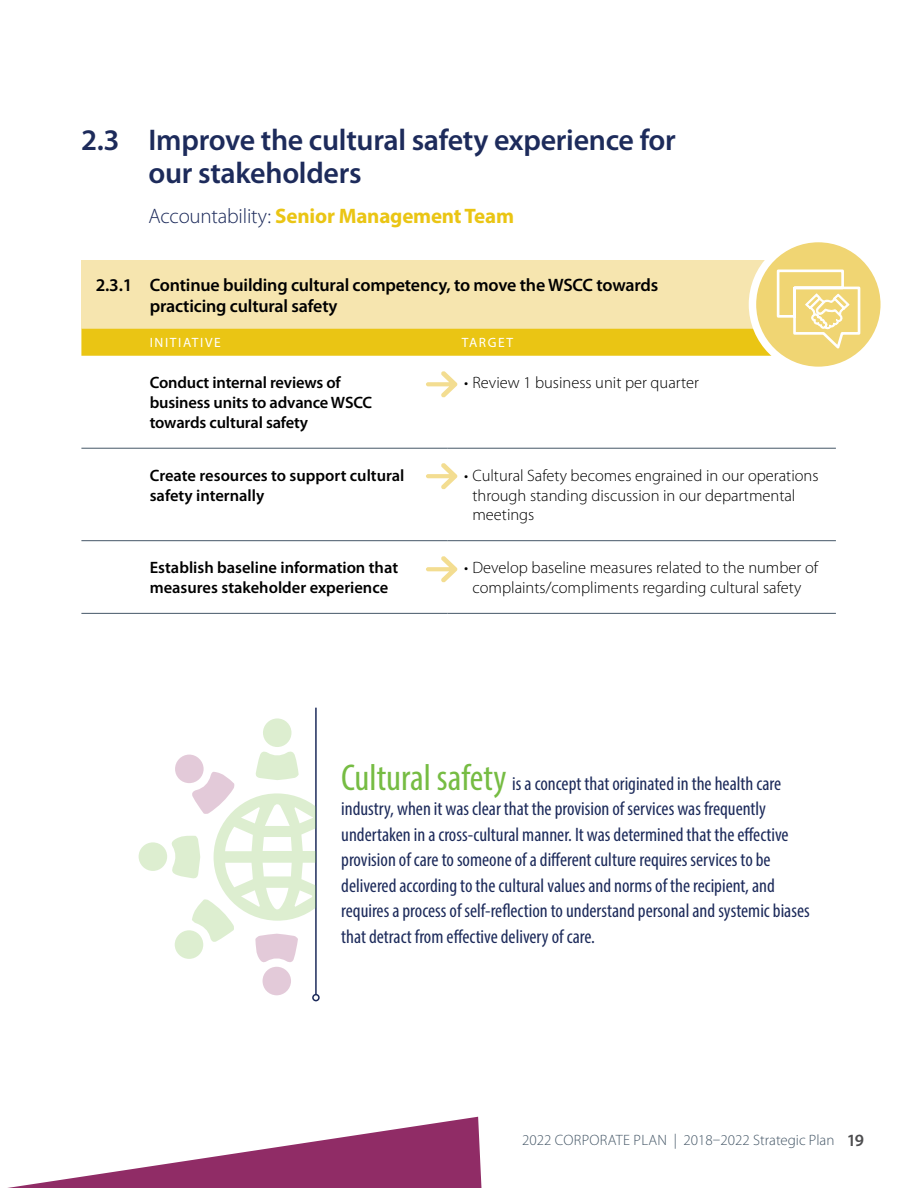
<style>
.page{position:relative;width:918px;height:1188px;background:#fff}
.page>*{position:absolute;margin:0;border:0;box-sizing:border-box;transform-origin:0 0}
.t1{font:600 30px/33px "Myriad Pro";letter-spacing:-.01em;color:#1d2b5b}
.t2{font:700 21px "Myriad Pro";letter-spacing:-.01em;color:#eac514}
.t3{font:condensed 19.5px/25.5px "Myriad Pro";color:#1d2b5b}
.t4{font:600 18px/21px "Myriad Pro";letter-spacing:-.01em;color:#000}
.t5{font:300 16.5px/19.8px "Myriad Pro";color:#000}
.t6{font:600 16.5px/19.8px "Myriad Pro";color:#000}
.t7{font:300 15px "Myriad Pro";color:#455767}
.t8{font:13.5px "Myriad Pro";letter-spacing:.12em;color:#fff}
.s1{font-weight:300;color:#1d2b5b}
.s2{font-size:37.5px;color:#76bc43}
.s3{font-weight:600;font-size:17.25px;color:#4d4d4f}
</style>
<div class="page">
<svg style="left:7px;top:1117px;width:475px;height:71px"></svg>
<div style="left:81px;top:261px;width:755px;height:68px;background:#f6e5af"></div>
<hr style="left:81px;top:448px;width:366px;height:1px;background:#455767">
<hr style="left:447px;top:448px;width:389px;height:1px;background:#455767">
<hr style="left:81px;top:540px;width:366px;height:1px;background:#455767">
<hr style="left:447px;top:540px;width:389px;height:1px;background:#455767">
<hr style="left:81px;top:613px;width:366px;height:1px;background:#455767">
<hr style="left:447px;top:613px;width:389px;height:1px;background:#455767">
<svg style="left:752px;top:239px;width:132px;height:131px;background:#f2db8a"></svg>
<div style="left:749px;top:235px;width:139px;height:139px;border:7px solid #fff;border-radius:50%"></div>
<svg style="left:81px;top:268px;width:781px;height:88px"></svg>
<svg style="left:426px;top:371px;width:31px;height:27px"></svg>
<svg style="left:426px;top:463px;width:31px;height:26px"></svg>
<svg style="left:426px;top:556px;width:31px;height:27px"></svg>
<hr style="left:315px;top:708px;width:2px;height:287px;background:#1d2b5b">
<div style="left:312px;top:994px;width:8px;height:7px;border:2px solid #1d2b5b;border-radius:50%"></div>
<svg style="left:171px;top:751px;width:144px;height:211px"></svg>
<div style="left:139px;top:842px;width:28px;height:29px;background:#ddeed0;border-radius:50%"></div>
<div style="left:263px;top:718px;width:29px;height:29px;background:#ddeed0;border-radius:50%"></div>
<div style="left:262px;top:967px;width:29px;height:29px;background:#e3cad9;border-radius:50%"></div>
<div style="left:175px;top:930px;width:28px;height:29px;background:#ddeed0;border-radius:50%"></div>
<div style="left:175px;top:754px;width:29px;height:29px;background:#e3cad9;border-radius:50%"></div>
<h1 class="t1" style="left:148px;top:123px;width:529px;text-indent:-68px">2.3 Improve the cultural safety experience for our stakeholders</h1>
<p class="t2" style="left:148px;top:202px;width:367px"><span class="s1">Accountability:</span> Senior Management Team</p>
<p class="t4" style="left:150px;top:274px;width:510px;text-indent:-54px">2.3.1 Continue building cultural competency, to move the WSCC towards practicing cultural safety</p>
<p class="t8" style="left:150px;top:334px;width:73px">INITIATIVE</p>
<p class="t8" style="left:462px;top:334px;width:53px">TARGET</p>
<p class="t6" style="left:150px;top:373px;width:224px">Conduct internal reviews of business units to advance WSCC towards cultural safety</p>
<p class="t5" style="left:464px;top:373px;width:236px">• Review 1 business unit per quarter</p>
<p class="t6" style="left:150px;top:465px;width:256px">Create resources to support cultural safety internally</p>
<p class="t5" style="left:472px;top:465px;width:348px;text-indent:-8px">• Cultural Safety becomes engrained in our operations through standing discussion in our departmental meetings</p>
<p class="t6" style="left:150px;top:557px;width:250px">Establish baseline information that measures stakeholder experience</p>
<p class="t5" style="left:464px;top:558px;width:355px;text-align:center">• Develop baseline measures related to the number of complaints/compliments regarding cultural safety</p>
<p class="t3" style="left:341px;top:770px;width:470px"><span class="s2">Cultural safety</span> is a concept that originated in the health care industry, when it was clear that the provision of services was frequently undertaken in a cross-cultural manner. It was determined that the effective provision of care to someone of a different culture requires services to be delivered according to the cultural values and norms of the recipient, and requires a process of self-reflection to understand personal and systemic biases that detract from effective delivery of care.</p>
<p class="t7" style="left:522px;top:1131px;width:343px">2022 CORPORATE PLAN | 2018–2022 Strategic Plan <span class="s3">19</span></p>
</div>
